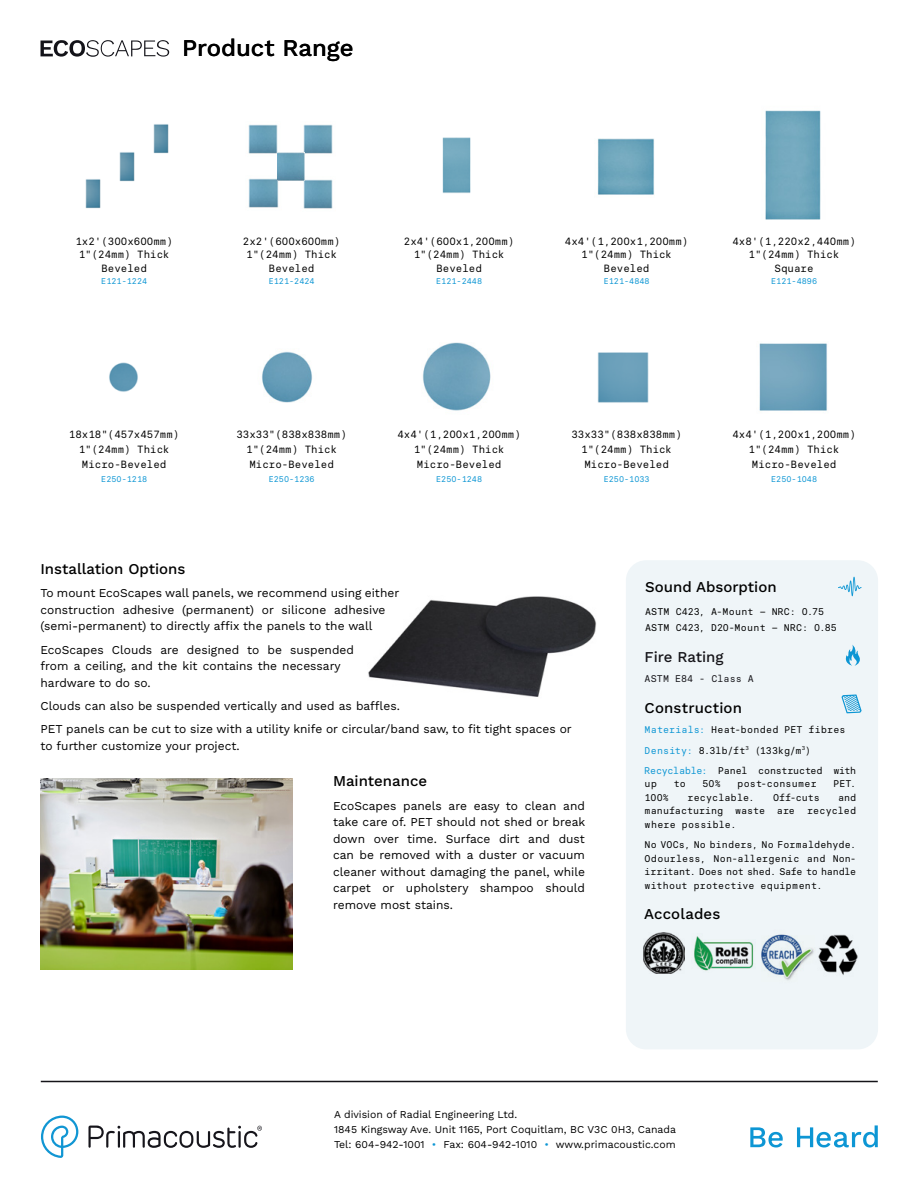
<style>
.page{position:relative;width:918px;height:1188px;background:#fff}
.page>*{position:absolute;margin:0;border:0;box-sizing:border-box;transform-origin:0 0}
.t1{font:500 24px "Work Sans";letter-spacing:-.005em;color:#000}
.t2{font:500 15px "Work Sans";color:#000}
.t3{font:500 15px "Work Sans";color:#151419}
.t4{font:12px/16.5px "Work Sans";color:#000}
.t5{font:10.5px/13.5px "Basier Square Mono";color:#000;text-align:center}
.t6{font:10.5px/15px "Work Sans";color:#000}
.t7{font:9.75px/13.5px "Basier Square Mono";letter-spacing:.01em;color:#000}
.t8{font:9.75px "Basier Square Mono";letter-spacing:.01em;color:#151419}
.t9{font:8.25px "Basier Square Mono";color:#0d96d4}
.s1{color:#0d96d4}
</style>
<div class="page">
<svg style="left:750px;top:1127px;width:33px;height:20px"></svg>
<hr style="left:797px;top:1127px;width:3px;height:20px;background:#0d96d4">
<svg style="left:799px;top:1125px;width:79px;height:22px"></svg>
<hr style="left:41px;top:1081px;width:837px;height:1px;background:#151419">
<img style="left:248px;top:124px;width:33px;height:30px">
<img style="left:248px;top:178px;width:33px;height:30px">
<img style="left:300px;top:124px;width:33px;height:33px">
<img style="left:300px;top:176px;width:33px;height:33px">
<img style="left:277px;top:153px;width:27px;height:27px">
<img style="left:597px;top:138px;width:57px;height:57px">
<img style="left:765px;top:110px;width:56px;height:110px">
<img style="left:85px;top:179px;width:16px;height:30px">
<img style="left:119px;top:152px;width:16px;height:30px">
<img style="left:153px;top:124px;width:16px;height:30px">
<img style="left:442px;top:137px;width:29px;height:56px">
<img style="left:109px;top:362px;width:29px;height:30px">
<img style="left:262px;top:351px;width:50px;height:52px">
<img style="left:597px;top:352px;width:52px;height:51px">
<img style="left:423px;top:342px;width:68px;height:69px">
<img style="left:759px;top:343px;width:69px;height:68px">
<svg style="left:41px;top:1116px;width:37px;height:42px"></svg>
<svg style="left:88px;top:1126px;width:174px;height:22px"></svg>
<img style="left:368px;top:596px;width:229px;height:101px">
<img style="left:40px;top:778px;width:252px;height:191px">
<svg style="left:41px;top:40px;width:128px;height:17px"></svg>
<div style="left:626px;top:560px;width:252px;height:489px;background:#eff5f8;border-radius:20px"></div>
<svg style="left:838px;top:577px;width:24px;height:19px"></svg>
<svg style="left:842px;top:694px;width:20px;height:19px"></svg>
<img style="left:643px;top:933px;width:41px;height:41px">
<img style="left:818px;top:934px;width:40px;height:41px">
<img style="left:694px;top:936px;width:60px;height:35px">
<img style="left:761px;top:934px;width:53px;height:46px">
<svg style="left:845px;top:645px;width:15px;height:21px"></svg>
<h1 class="t1" style="left:182px;top:30px;width:173px">Product Range</h1>
<p class="t5" style="left:75px;top:234px;width:99px">1x2'(300x600mm)<br>1"(24mm) Thick<br>Beveled</p>
<p class="t9" style="left:101px;top:276px;width:47px">E121-1224</p>
<p class="t5" style="left:69px;top:427px;width:112px;line-height:15px">18x18"(457x457mm)<br>1"(24mm) Thick<br>Micro-Beveled</p>
<p class="t9" style="left:101px;top:474px;width:47px">E250-1218</p>
<p class="t5" style="left:243px;top:234px;width:99px">2x2'(600x600mm)<br>1"(24mm) Thick<br>Beveled</p>
<p class="t9" style="left:269px;top:276px;width:47px">E121-2424</p>
<p class="t5" style="left:404px;top:234px;width:112px">2x4'(600x1,200mm)<br>1"(24mm) Thick<br>Beveled</p>
<p class="t9" style="left:436px;top:276px;width:47px">E121-2448</p>
<p class="t5" style="left:565px;top:234px;width:125px">4x4'(1,200x1,200mm)<br>1"(24mm) Thick<br>Beveled</p>
<p class="t9" style="left:604px;top:276px;width:47px">E121-4848</p>
<p class="t5" style="left:732px;top:234px;width:125px">4x8'(1,220x2,440mm)<br>1"(24mm) Thick<br>Square</p>
<p class="t9" style="left:771px;top:276px;width:47px">E121-4896</p>
<p class="t5" style="left:236px;top:427px;width:112px;line-height:15px">33x33"(838x838mm)<br>1"(24mm) Thick<br>Micro-Beveled</p>
<p class="t9" style="left:269px;top:474px;width:47px">E250-1236</p>
<p class="t5" style="left:397px;top:427px;width:125px;line-height:15px">4x4'(1,200x1,200mm)<br>1"(24mm) Thick<br>Micro-Beveled</p>
<p class="t9" style="left:436px;top:474px;width:47px">E250-1248</p>
<p class="t5" style="left:571px;top:427px;width:112px;line-height:15px">33x33"(838x838mm)<br>1"(24mm) Thick<br>Micro-Beveled</p>
<p class="t9" style="left:604px;top:474px;width:47px">E250-1033</p>
<p class="t5" style="left:732px;top:427px;width:125px;line-height:15px">4x4'(1,200x1,200mm)<br>1"(24mm) Thick<br>Micro-Beveled</p>
<p class="t9" style="left:771px;top:474px;width:47px">E250-1048</p>
<p class="t2" style="left:40px;top:558px;width:147px">Installation Options</p>
<p class="t4" style="left:40px;top:585px;width:360px">To mount EcoScapes wall panels, we recommend using either construction adhesive (permanent) or silicone adhesive (semi-permanent) to directly affix the panels to the wall</p>
<p class="t4" style="left:40px;top:641px;width:315px">EcoScapes Clouds are designed to be suspended from a ceiling, and the kit contains the necessary hardware to do so.</p>
<p class="t4" style="left:40px;top:694px;width:533px;line-height:23.2px">Clouds can also be suspended vertically and used as baffles.<br>PET panels can be cut to size with a utility knife or circular/band saw, to fit tight spaces or</p>
<p class="t4" style="left:40px;top:737px;width:201px">to further customize your project.</p>
<p class="t2" style="left:333px;top:770px;width:96px">Maintenance</p>
<p class="t4" style="left:333px;top:797px;width:254px;text-align:justify">EcoScapes panels are easy to clean and take care of. PET should not shed or break down over time. Surface dirt and dust can be removed with a duster or vacuum cleaner without damaging the panel, while carpet or upholstery shampoo should remove most stains.</p>
<p class="t2" style="left:645px;top:575px;width:133px">Sound Absorption</p>
<p class="t7" style="left:645px;top:603px;width:193px;line-height:16.5px">ASTM C423, A-Mount – NRC: 0.75<br>ASTM C423, D20-Mount – NRC: 0.85</p>
<p class="t3" style="left:645px;top:645px;width:81px">Fire Rating</p>
<p class="t8" style="left:645px;top:672px;width:111px">ASTM E84 - Class A</p>
<p class="t2" style="left:645px;top:697px;width:99px">Construction</p>
<p class="t7" style="left:645px;top:720px;width:213px;line-height:20.2px"><span class="s1">Materials:</span> Heat-bonded PET fibres<br><span class="s1">Density:</span> 8.3lb/ft<sup>3</sup> (133kg/m<sup>3</sup>)<br><span class="s1">Recyclable:</span> Panel constructed with</p>
<p class="t7" style="left:645px;top:777px;width:14px">up</p>
<p class="t7" style="left:674px;top:777px;width:14px">to</p>
<p class="t7" style="left:703px;top:777px;width:20px">50%</p>
<p class="t7" style="left:737px;top:777px;width:81px">post-consumer</p>
<p class="t7" style="left:834px;top:777px;width:24px">PET.</p>
<p class="t7" style="left:645px;top:791px;width:26px">100%</p>
<p class="t7" style="left:688px;top:791px;width:68px">recyclable.</p>
<p class="t7" style="left:773px;top:791px;width:48px">Off-cuts</p>
<p class="t7" style="left:645px;top:791px;width:213px;text-align:justify;text-indent:193px">and manufacturing waste are recycled where possible.</p>
<p class="t7" style="left:645px;top:838px;width:213px;text-align:justify">No VOCs, No binders, No Formaldehyde.<br>Odourless, Non-allergenic and Non&shy;irritant. Does not shed. Safe to handle without protective equipment.</p>
<p class="t2" style="left:644px;top:902px;width:78px">Accolades</p>
<p class="t6" style="left:334px;top:1107px;width:343px">A division of Radial Engineering Ltd.<br>1845 Kingsway Ave. Unit 1165, Port Coquitlam, BC V3C 0H3, Canada<br>Tel: 604-942-1001 <span class="s1">•</span> Fax: 604-942-1010 <span class="s1">•</span> www.primacoustic.com</p>
</div>
